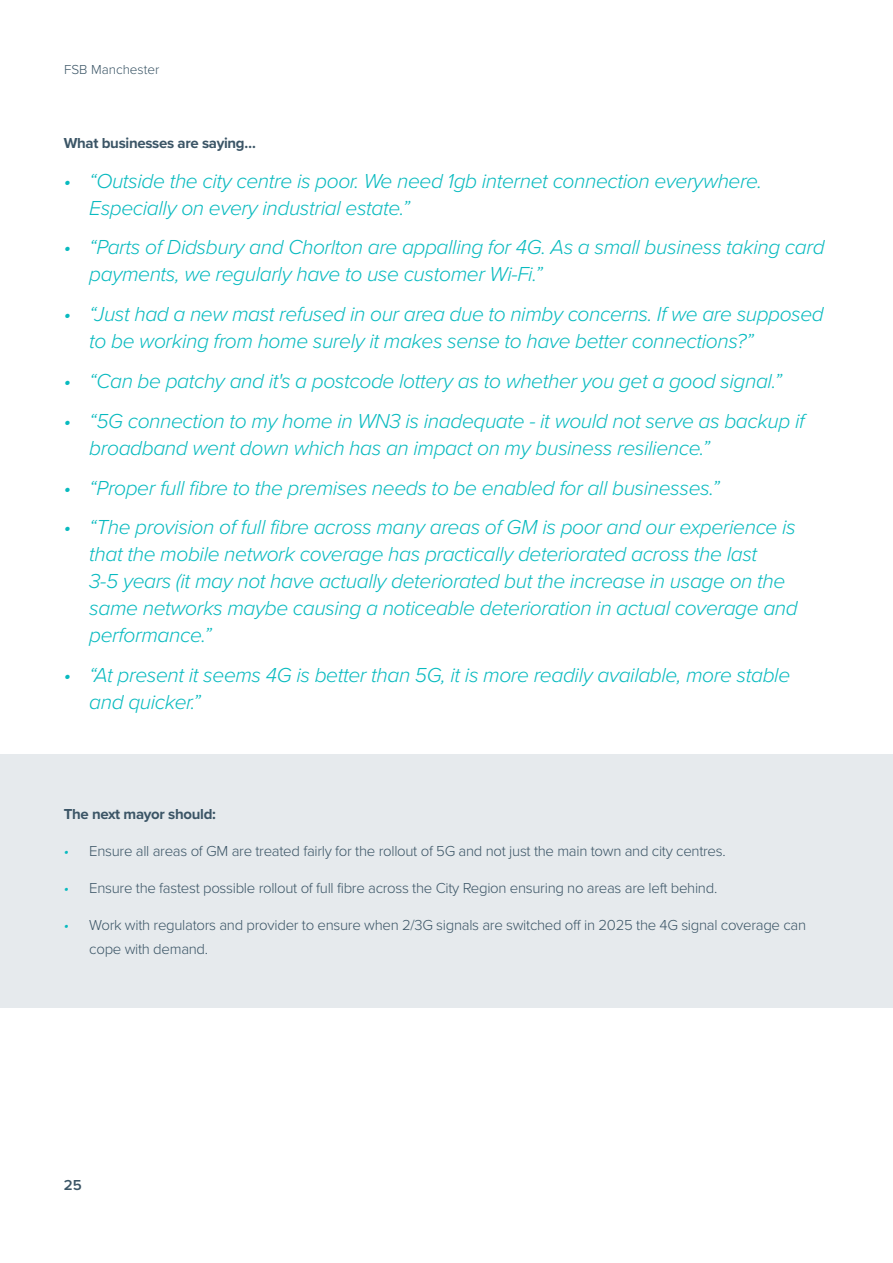
<style>
.page{position:relative;width:893px;height:1263px;background:#fff}
.page>*{position:absolute;margin:0;border:0;box-sizing:border-box;transform-origin:0 0}
.t1{font:italic 300 21px/27px "Proxima Nova";letter-spacing:-.02em;color:#08babf}
.t2{font:300 15px/24px "Proxima Nova";letter-spacing:-.02em;color:#3b5566}
.t3{font:700 15px "Proxima Nova";letter-spacing:-.02em;color:#3b5566}
.t4{font:600 15px "Proxima Nova";color:#3b5566}
.t5{font:300 13.5px "Proxima Nova";color:#3b5566}
.s1{font-style:italic;color:#08babf}
</style>
<div class="page">
<div style="left:0;top:755px;width:893px;height:253px;background:#e6eaed"></div>
<p class="t5" style="left:64px;top:60px;width:97px">FSB Manchester</p>
<p class="t3" style="left:64px;top:132px;width:194px">What businesses are saying…</p>
<p class="t1" style="left:89px;top:166px;width:674px;text-indent:-26px">• “Outside the city centre is poor. We need 1gb internet connection everywhere.<br>Especially on every industrial estate.”</p>
<p class="t1" style="left:89px;top:233px;width:737px;text-indent:-26px">• “Parts of Didsbury and Chorlton are appalling for 4G. As a small business taking card payments, we regularly have to use customer Wi-Fi.”</p>
<p class="t1" style="left:89px;top:300px;width:736px;text-indent:-26px">• “Just had a new mast refused in our area due to nimby concerns. If we are supposed to be working from home surely it makes sense to have better connections?”</p>
<p class="t1" style="left:64px;top:366px;width:720px">• “Can be patchy and it's a postcode lottery as to whether you get a good signal.”</p>
<p class="t1" style="left:89px;top:406px;width:717px;text-indent:-26px">• “5G connection to my home in WN3 is inadequate - it would not serve as backup if broadband went down which has an impact on my business resilience.”</p>
<p class="t1" style="left:64px;top:473px;width:657px">• “Proper full fibre to the premises needs to be enabled for all businesses.”</p>
<p class="t1" style="left:89px;top:513px;width:710px;text-indent:-26px">• “The provision of full fibre across many areas of GM is poor and our experience is that the mobile network coverage has practically deteriorated across the last<br>3-5 years (it may not have actually deteriorated but the increase in usage on the same networks maybe causing a noticeable deterioration in actual coverage and performance.”</p>
<p class="t1" style="left:89px;top:660px;width:702px;text-indent:-26px">• “At present it seems 4G is better than 5G, it is more readily available, more stable and quicker.”</p>
<p class="t3" style="left:64px;top:803px;width:154px">The next mayor should:</p>
<p class="t2" style="left:64px;top:838px;width:663px"><span class="s1">•</span> Ensure all areas of GM are treated fairly for the rollout of 5G and not just the main town and city centres.</p>
<p class="t2" style="left:64px;top:875px;width:655px"><span class="s1">•</span> Ensure the fastest possible rollout of full fibre across the City Region ensuring no areas are left behind.</p>
<p class="t2" style="left:89px;top:912px;width:718px;text-indent:-26px"><span class="s1">•</span> Work with regulators and provider to ensure when 2/3G signals are switched off in 2025 the 4G signal coverage can cope with demand.</p>
<p class="t4" style="left:64px;top:1173px;width:19px">25</p>
</div>
